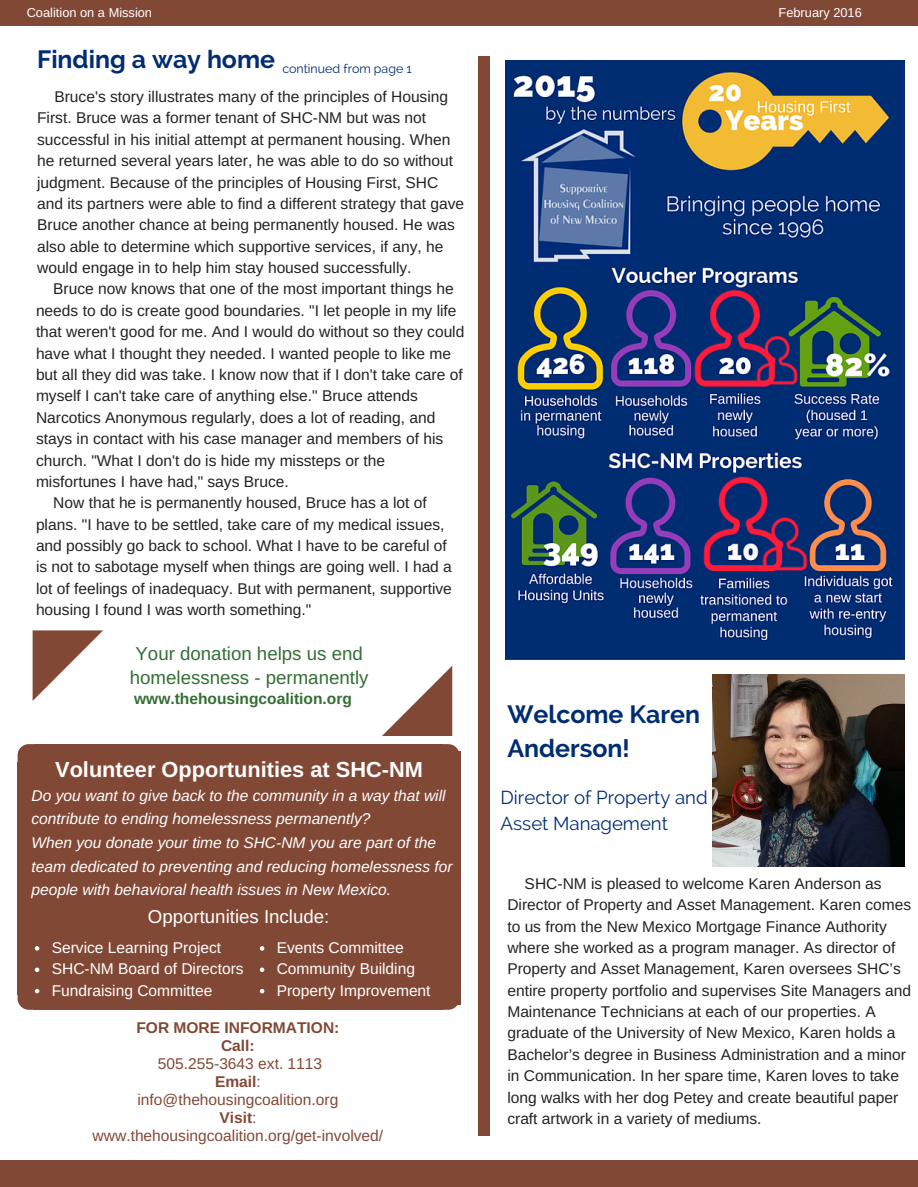
<style>
.page{position:relative;width:918px;height:1187px;background:#fff}
.page>*{position:absolute;margin:0;border:0;box-sizing:border-box;transform-origin:0 0}
.t1{font:700 24.9px/33.8px "Raleway";color:#002d72}
.t2{font:700 21.75px "Arimo";color:#fff}
.t3{font:18.75px/23.7px "Arimo";color:#326e33;text-align:center}
.t4{font:18.75px/25.8px "Raleway";letter-spacing:-.005em;color:#002d72}
.t5{font:18.75px "Arimo";color:#fff}
.t6{font:15.6px/21.3px "Arimo";color:#222}
.t7{font:italic 15.6px/23.7px "Arimo";color:#fff}
.t8{font:15.6px/21.3px "Arimo";color:#fff}
.t9{font:15.6px/18px "Arimo";color:#824836;text-align:center}
.t10{font:700 15.6px "Arimo";color:#326e33}
.t11{font:700 15.6px/18px "Arimo";color:#824836;text-align:center}
.t12{font:12.75px "Arimo";color:#fff}
.t13{font:12.45px "Raleway";color:#002d72}
.s1{font-weight:700}
</style>
<div class="page">
<div style="left:0;top:0;width:918px;height:15px;background:#824836"></div>
<div style="left:0;top:13px;width:918px;height:13px;background:#824836"></div>
<svg style="left:443px;top:744px;width:16px;height:7px"></svg>
<div style="left:25px;top:751px;width:435px;height:253px;background:#824836"></div>
<div style="left:34px;top:744px;width:409px;height:18px;background:#824836"></div>
<svg style="left:18px;top:744px;width:16px;height:18px"></svg>
<div style="left:18px;top:762px;width:17px;height:232px;background:#824836"></div>
<div style="left:34px;top:993px;width:409px;height:16px;background:#824836"></div>
<svg style="left:443px;top:1004px;width:16px;height:5px"></svg>
<div style="left:0;top:1160px;width:918px;height:15px;background:#824836"></div>
<div style="left:0;top:1173px;width:918px;height:13px;background:#824836"></div>
<img style="left:712px;top:675px;width:192px;height:191px">
<div style="left:479px;top:56px;width:11px;height:1079px;background:#824836"></div>
<svg style="left:33px;top:630px;width:70px;height:71px"></svg>
<svg style="left:383px;top:666px;width:69px;height:69px"></svg>
<img style="left:505px;top:60px;width:399px;height:599px">
<svg style="left:35px;top:946px;width:4px;height:4px"></svg>
<svg style="left:35px;top:967px;width:4px;height:5px"></svg>
<svg style="left:18px;top:989px;width:21px;height:20px"></svg>
<svg style="left:260px;top:946px;width:4px;height:4px"></svg>
<svg style="left:260px;top:967px;width:4px;height:5px"></svg>
<svg style="left:260px;top:989px;width:4px;height:4px"></svg>
<p class="t12" style="left:27px;top:5px;width:127px">Coalition on a Mission</p>
<p class="t12" style="left:779px;top:5px;width:85px">February 2016</p>
<h1 class="t1" style="left:37px;top:43px;width:239px">Finding a way home</h1>
<p class="t6" style="left:37px;top:86px;width:429px;text-indent:17px">Bruce's story illustrates many of the principles of Housing First. Bruce was a former tenant of SHC-NM but was not successful in his initial attempt at permanent housing. When he returned several years later, he was able to do so without judgment. Because of the principles of Housing First, SHC and its partners were able to find a different strategy that gave Bruce another chance at being permanently housed. He was also able to determine which supportive services, if any, he would engage in to help him stay housed successfully.</p>
<p class="t13" style="left:282px;top:61px;width:131px">continued from page 1</p>
<p class="t6" style="left:53px;top:278px;width:402px">Bruce now knows that one of the most important things he</p>
<p class="t6" style="left:36px;top:300px;width:422px">needs to do is create good boundaries. "I let people in my life</p>
<p class="t6" style="left:36px;top:321px;width:430px">that weren't good for me. And I would do without so they could</p>
<p class="t6" style="left:36px;top:342px;width:417px">have what I thought they needed. I wanted people to like me</p>
<p class="t6" style="left:36px;top:364px;width:428px">but all they did was take. I know now that if I don't take care of</p>
<p class="t6" style="left:36px;top:385px;width:384px">myself I can't take care of anything else." Bruce attends</p>
<p class="t6" style="left:36px;top:407px;width:401px">Narcotics Anonymous regularly, does a lot of reading, and</p>
<p class="t6" style="left:36px;top:428px;width:409px">stays in contact with his case manager and members of his</p>
<p class="t6" style="left:36px;top:449px;width:351px">church. "What I don't do is hide my missteps or the</p>
<p class="t6" style="left:36px;top:471px;width:254px">misfortunes I have had," says Bruce.</p>
<p class="t6" style="left:53px;top:492px;width:375px">Now that he is permanently housed, Bruce has a lot of</p>
<p class="t6" style="left:36px;top:513px;width:410px">plans. "I have to be settled, take care of my medical issues,</p>
<p class="t6" style="left:36px;top:535px;width:412px">and possibly go back to school. What I have to be careful of</p>
<p class="t6" style="left:36px;top:556px;width:417px">is not to sabotage myself when things are going well. I had a</p>
<p class="t6" style="left:36px;top:578px;width:417px">lot of feelings of inadequacy. But with permanent, supportive</p>
<p class="t6" style="left:36px;top:599px;width:277px">housing I found I was worth something."</p>
<p class="t3" style="left:130px;top:642px;width:240px">Your donation helps us end homelessness - permanently</p>
<p class="t10" style="left:134px;top:690px;width:219px">www.thehousingcoalition.org</p>
<h2 class="t2" style="left:55px;top:757px;width:369px">Volunteer Opportunities at SHC-NM</h2>
<p class="t7" style="left:32px;top:783px;width:423px">Do you want to give back to the community in a way that will contribute to ending homelessness permanently?<br>When you donate your time to SHC-NM you are part of the team dedicated to preventing and reducing homelessness for people with behavioral health issues in New Mexico.</p>
<p class="t5" style="left:148px;top:905px;width:183px">Opportunities Include:</p>
<p class="t8" style="left:52px;top:936px;width:193px">Service Learning Project<br>SHC-NM Board of Directors<br>Fundraising Committee</p>
<p class="t11" style="left:136px;top:1019px;width:205px">FOR MORE INFORMATION:<br>Call:</p>
<p class="t9" style="left:93px;top:1055px;width:292px">505.255-3643 ext. 1113<br><span class="s1">Email</span>:<br>info@thehousingcoalition.org<br><span class="s1">Visit</span>: www.thehousingcoalition.org/get-involved/</p>
<p class="t8" style="left:277px;top:936px;width:155px">Events Committee<br>Community Building<br>Property Improvement</p>
<h1 class="t1" style="left:507px;top:697px;width:194px">Welcome Karen<br>Anderson!</h1>
<p class="t4" style="left:501px;top:784px;width:209px">Director of Property and<br>Asset Management</p>
<p class="t6" style="left:507px;top:872px;width:405px;text-indent:17px">SHC-NM is pleased to welcome Karen Anderson as Director of Property and Asset Management. Karen comes to us from the New Mexico Mortgage Finance Authority where she worked as a program manager. As director of Property and Asset Management, Karen oversees SHC’s entire property portfolio and supervises Site Managers and Maintenance Technicians at each of our properties. A graduate of the University of New Mexico, Karen holds a Bachelor’s degree in Business Administration and a minor in Communication. In her spare time, Karen loves to take long walks with her dog Petey and create beautiful paper craft artwork in a variety of mediums.</p>
</div>
